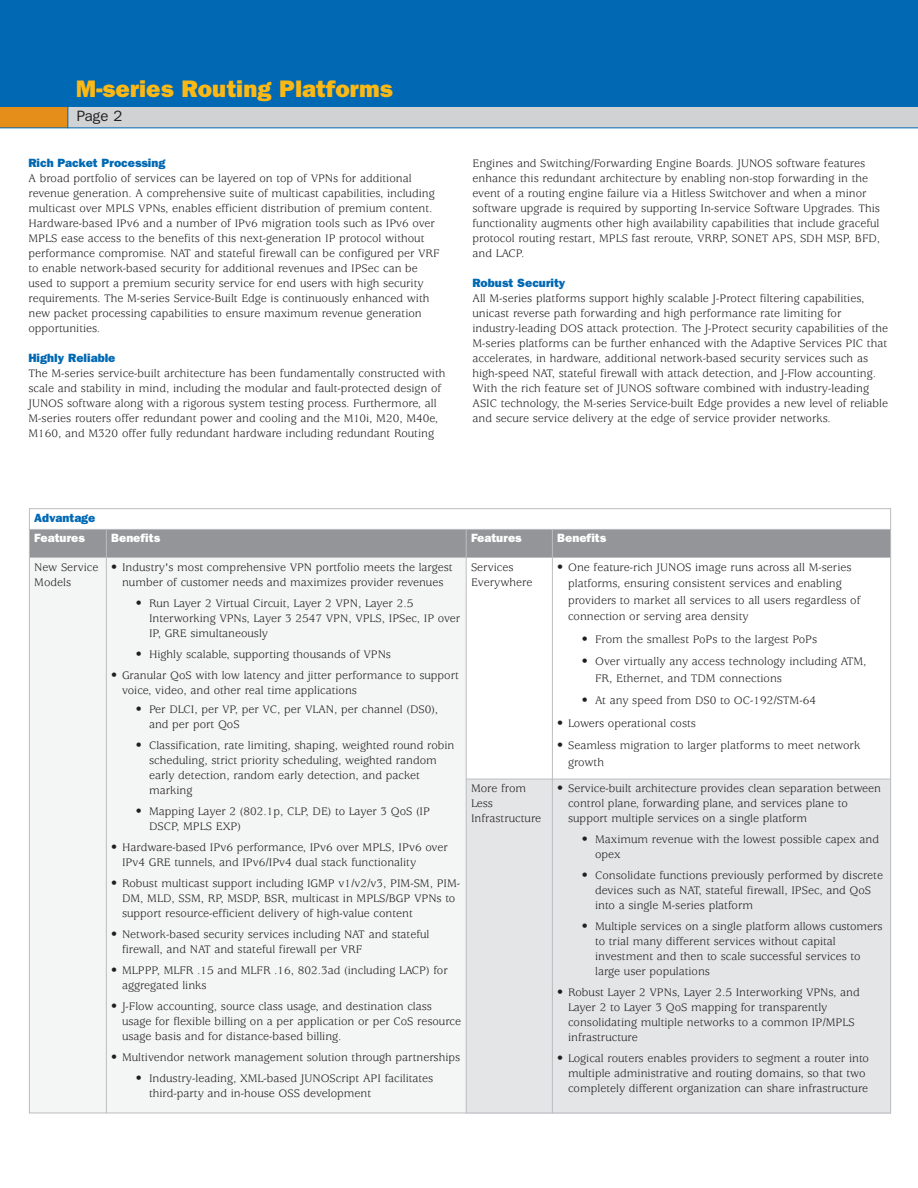
<style>
.page{position:relative;width:918px;height:1188px;background:#fff}
.page>*{position:absolute;margin:0;border:0;box-sizing:border-box;transform-origin:0 0}
.t1{font:800 24px "Franklin Gothic";color:#fcb814}
.t2{font:15px "Franklin Gothic";color:#231f20}
.t3{font:12px/15px "Usherwood";color:#231f20}
.t4{font:800 12px "Franklin Gothic";color:#0168b3}
.t5{font:800 12px "Franklin Gothic";color:#fff}
</style>
<div class="page">
<div style="left:32px;top:91px;width:886px;height:37px;background:#d1d2d4"></div>
<div style="left:0;top:90px;width:68px;height:37px;background:#e58e19"></div>
<svg style="left:67px;top:107px;width:1px;height:21px"></svg>
<div style="left:0;top:0;width:918px;height:107px;background:#0168b3"></div>
<hr style="left:0;top:128px;width:918px;height:1px;background:#0168b3">
<div style="left:29px;top:529px;width:77px;height:28px;background:#939598"></div>
<div style="left:106px;top:529px;width:360px;height:28px;background:#939598"></div>
<div style="left:466px;top:529px;width:86px;height:28px;background:#939598"></div>
<div style="left:552px;top:529px;width:339px;height:28px;background:#939598"></div>
<div style="left:29px;top:557px;width:77px;height:556px;background:#f4f5f5"></div>
<div style="left:106px;top:557px;width:360px;height:556px;background:#f4f5f5"></div>
<div style="left:466px;top:779px;width:86px;height:334px;background:#e4e5e7"></div>
<div style="left:552px;top:779px;width:339px;height:334px;background:#e4e5e7"></div>
<hr style="left:29px;top:508px;width:1px;height:605px;background:#bcbdc0">
<hr style="left:106px;top:529px;width:1px;height:584px;background:#bcbdc0">
<hr style="left:466px;top:529px;width:1px;height:584px;background:#bcbdc0">
<hr style="left:552px;top:529px;width:1px;height:584px;background:#bcbdc0">
<hr style="left:890px;top:508px;width:1px;height:605px;background:#bcbdc0">
<hr style="left:29px;top:508px;width:862px;height:1px;background:#bcbdc0">
<hr style="left:29px;top:529px;width:862px;height:1px;background:#bcbdc0">
<hr style="left:29px;top:557px;width:862px;height:1px;background:#bcbdc0">
<hr style="left:466px;top:779px;width:425px;height:1px;background:#bcbdc0">
<hr style="left:29px;top:1113px;width:862px;height:1px;background:#bcbdc0">
<h1 class="t1" style="left:76px;top:80px;width:319px">M-series Routing Platforms</h1>
<p class="t2" style="left:77px;top:111px;width:47px">Page 2</p>
<p class="t4" style="left:28px;top:159px;width:138px">Rich Packet Processing</p>
<p class="t3" style="left:28px;top:172px;width:413px">A broad portfolio of services can be layered on top of VPNs for additional revenue generation. A comprehensive suite of multicast capabilities, including multicast over MPLS VPNs, enables efficient distribution of premium content.<br>Hardware-based IPv6 and a number of IPv6 migration tools such as IPv6 over MPLS ease access to the benefits of this next-generation IP protocol without performance compromise. NAT and stateful firewall can be configured per VRF to enable network-based security for additional revenues and IPSec can be used to support a premium security service for end users with high security requirements. The M-series Service-Built Edge is continuously enhanced with new packet processing capabilities to ensure maximum revenue generation opportunities.</p>
<p class="t4" style="left:28px;top:354px;width:88px">Highly Reliable</p>
<p class="t3" style="left:28px;top:367px;width:418px">The M-series service-built architecture has been fundamentally constructed with scale and stability in mind, including the modular and fault-protected design of JUNOS software along with a rigorous system testing process. Furthermore, all M-series routers offer redundant power and cooling and the M10i, M20, M40e, M160, and M320 offer fully redundant hardware including redundant Routing</p>
<p class="t3" style="left:472px;top:157px;width:409px">Engines and Switching/Forwarding Engine Boards. JUNOS software features enhance this redundant architecture by enabling non-stop forwarding in the event of a routing engine failure via a Hitless Switchover and when a minor software upgrade is required by supporting In-service Software Upgrades. This functionality augments other high availability capabilities that include graceful protocol routing restart, MPLS fast reroute, VRRP, SONET APS, SDH MSP, BFD, and LACP.</p>
<p class="t4" style="left:472px;top:279px;width:94px">Robust Security</p>
<p class="t3" style="left:472px;top:292px;width:417px">All M-series platforms support highly scalable J-Protect filtering capabilities, unicast reverse path forwarding and high performance rate limiting for industry-leading DOS attack protection. The J-Protect security capabilities of the M-series platforms can be further enhanced with the Adaptive Services PIC that accelerates, in hardware, additional network-based security services such as high-speed NAT, stateful firewall with attack detection, and J-Flow accounting.<br>With the rich feature set of JUNOS software combined with industry-leading ASIC technology, the M-series Service-built Edge provides a new level of reliable and secure service delivery at the edge of service provider networks.</p>
<p class="t4" style="left:34px;top:513px;width:63px">Advantage</p>
<p class="t5" style="left:34px;top:534px;width:52px">Features</p>
<p class="t5" style="left:111px;top:534px;width:50px">Benefits</p>
<p class="t5" style="left:471px;top:534px;width:52px">Features</p>
<p class="t5" style="left:557px;top:534px;width:50px">Benefits</p>
<p class="t3" style="left:34px;top:560px;width:66px">New Service<br>Models</p>
<p class="t3" style="left:111px;top:560px;width:343px;text-align:center">• Industry's most comprehensive VPN portfolio meets the largest number of customer needs and maximizes provider revenues</p>
<p class="t3" style="left:149px;top:596px;width:313px;text-indent:-13px">• Run Layer 2 Virtual Circuit, Layer 2 VPN, Layer 2.5<br>Interworking VPNs, Layer 3 2547 VPN, VPLS, IPSec, IP over<br>IP, GRE simultaneously</p>
<p class="t3" style="left:136px;top:647px;width:257px">• Highly scalable, supporting thousands of VPNs</p>
<p class="t3" style="left:122px;top:668px;width:338px;text-indent:-11px">• Granular QoS with low latency and jitter performance to support voice, video, and other real time applications</p>
<p class="t3" style="left:149px;top:703px;width:291px;text-indent:-13px">• Per DLCI, per VP, per VC, per VLAN, per channel (DS0), and per port QoS</p>
<p class="t3" style="left:149px;top:739px;width:307px;text-indent:-13px">• Classification, rate limiting, shaping, weighted round robin scheduling, strict priority scheduling, weighted random early detection, random early detection, and packet marking</p>
<p class="t3" style="left:149px;top:805px;width:282px;text-indent:-13px">• Mapping Layer 2 (802.1p, CLP, DE) to Layer 3 QoS (IP<br>DSCP, MPLS EXP)</p>
<p class="t3" style="left:122px;top:841px;width:327px;text-indent:-11px">• Hardware-based IPv6 performance, IPv6 over MPLS, IPv6 over<br>IPv4 GRE tunnels, and IPv6/IPv4 dual stack functionality</p>
<p class="t3" style="left:122px;top:877px;width:340px;text-indent:-11px">• Robust multicast support including IGMP v1/v2/v3, PIM-SM, PIM-<br>DM, MLD, SSM, RP, MSDP, BSR, multicast in MPLS/BGP VPNs to support resource-efficient delivery of high-value content</p>
<p class="t3" style="left:122px;top:928px;width:309px;text-indent:-11px">• Network-based security services including NAT and stateful firewall, and NAT and stateful firewall per VRF</p>
<p class="t3" style="left:122px;top:964px;width:327px;text-indent:-11px">• MLPPP, MLFR .15 and MLFR .16, 802.3ad (including LACP) for aggregated links</p>
<p class="t3" style="left:122px;top:1000px;width:341px;text-indent:-11px">• J-Flow accounting, source class usage, and destination class usage for flexible billing on a per application or per CoS resource usage basis and for distance-based billing.</p>
<p class="t3" style="left:111px;top:1051px;width:350px">• Multivendor network management solution through partnerships</p>
<p class="t3" style="left:149px;top:1072px;width:286px;text-indent:-13px">• Industry-leading, XML-based JUNOScript API facilitates third-party and in-house OSS development</p>
<p class="t3" style="left:471px;top:560px;width:63px">Services<br>Everywhere</p>
<p class="t3" style="left:568px;top:560px;width:294px;line-height:16.5px;text-indent:-11px">• One feature-rich JUNOS image runs across all M-series platforms, ensuring consistent services and enabling providers to market all services to all users regardless of connection or serving area density</p>
<p class="t3" style="left:582px;top:632px;width:237px">• From the smallest PoPs to the largest PoPs</p>
<p class="t3" style="left:595px;top:654px;width:273px;line-height:16.5px;text-indent:-13px">• Over virtually any access technology including ATM,<br>FR, Ethernet, and TDM connections</p>
<p class="t3" style="left:582px;top:694px;width:236px">• At any speed from DS0 to OC-192/STM-64</p>
<p class="t3" style="left:557px;top:716px;width:140px">• Lowers operational costs</p>
<p class="t3" style="left:568px;top:738px;width:294px;line-height:16.5px;text-indent:-11px">• Seamless migration to larger platforms to meet network growth</p>
<p class="t3" style="left:471px;top:782px;width:72px">More from<br>Less<br>Infrastructure</p>
<p class="t3" style="left:568px;top:782px;width:315px;text-indent:-11px">• Service-built architecture provides clean separation between control plane, forwarding plane, and services plane to support multiple services on a single platform</p>
<p class="t3" style="left:595px;top:833px;width:285px;text-indent:-13px">• Maximum revenue with the lowest possible capex and opex</p>
<p class="t3" style="left:595px;top:869px;width:289px;text-indent:-13px">• Consolidate functions previously performed by discrete devices such as NAT, stateful firewall, IPSec, and QoS into a single M-series platform</p>
<p class="t3" style="left:595px;top:920px;width:289px;text-indent:-13px">• Multiple services on a single platform allows customers to trial many different services without capital investment and then to scale successful services to large user populations</p>
<p class="t3" style="left:568px;top:986px;width:293px;text-indent:-11px">• Robust Layer 2 VPNs, Layer 2.5 Interworking VPNs, and Layer 2 to Layer 3 QoS mapping for transparently consolidating multiple networks to a common IP/MPLS infrastructure</p>
<p class="t3" style="left:568px;top:1052px;width:302px;text-indent:-11px">• Logical routers enables providers to segment a router into multiple administrative and routing domains, so that two completely different organization can share infrastructure</p>
</div>
